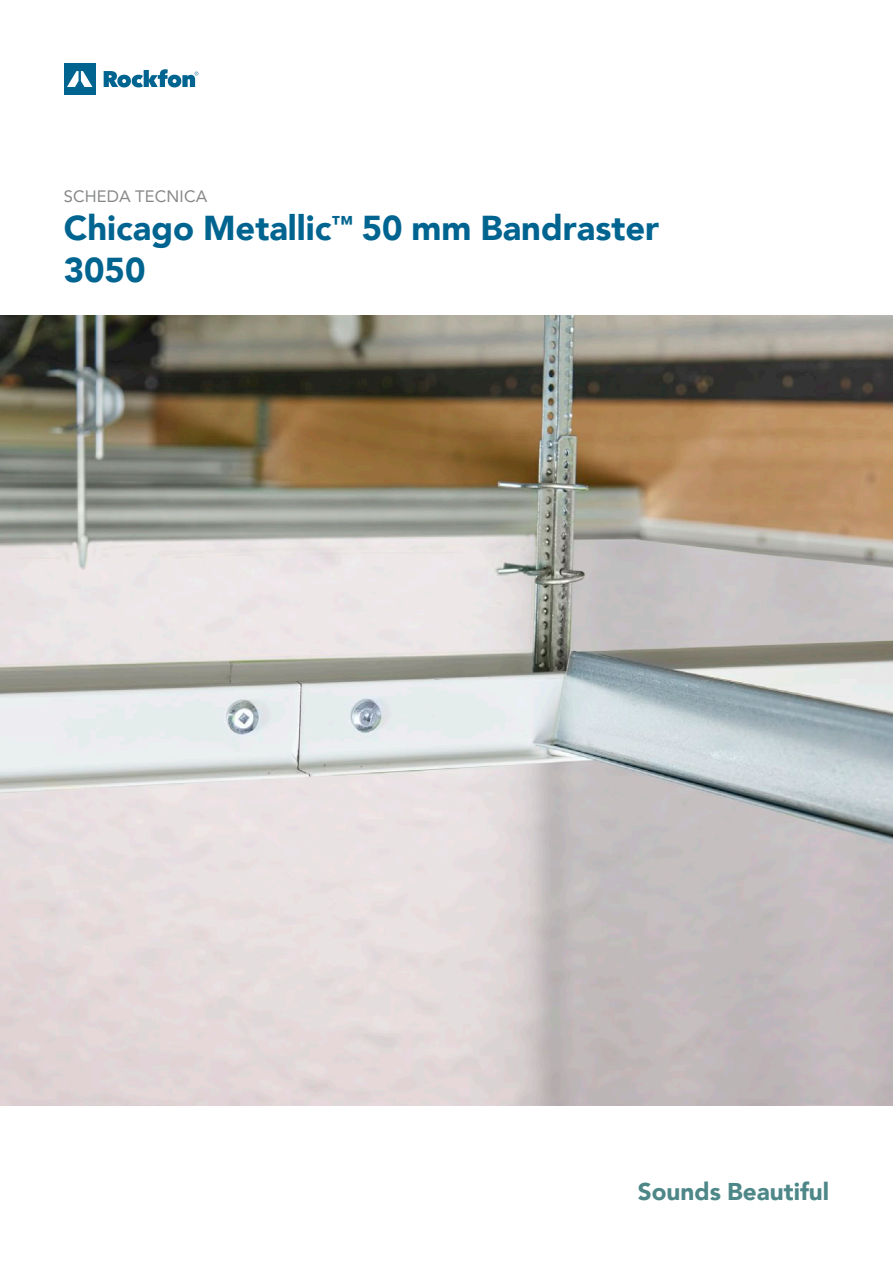
<style>
.page{position:relative;width:893px;height:1263px;background:#fff}
.page>*{position:absolute;margin:0;border:0;box-sizing:border-box;transform-origin:0 0}
.t1{font:900 34.5px/41.4px "Avenir";color:#006490}
.t2{font:900 24.3px "Avenir";color:#4e8788}
.t3{font:16.5px "Avenir";letter-spacing:.01em;color:#87888a}
</style>
<div class="page">
<img style="left:0;top:316px;width:893px;height:790px">
<svg style="left:104px;top:69px;width:94px;height:18px"></svg>
<div style="left:64px;top:63px;width:32px;height:32px;background:#006490"></div>
<svg style="left:67px;top:71px;width:25px;height:16px"></svg>
<p class="t3" style="left:64px;top:183px;width:145px">SCHEDA TECNICA</p>
<p class="t1" style="left:64px;top:207px;width:597px">Chicago Metallic<sup>™</sup> 50 mm Bandraster<br>3050</p>
<p class="t2" style="left:638px;top:1170px;width:193px">Sounds Beautiful</p>
</div>
